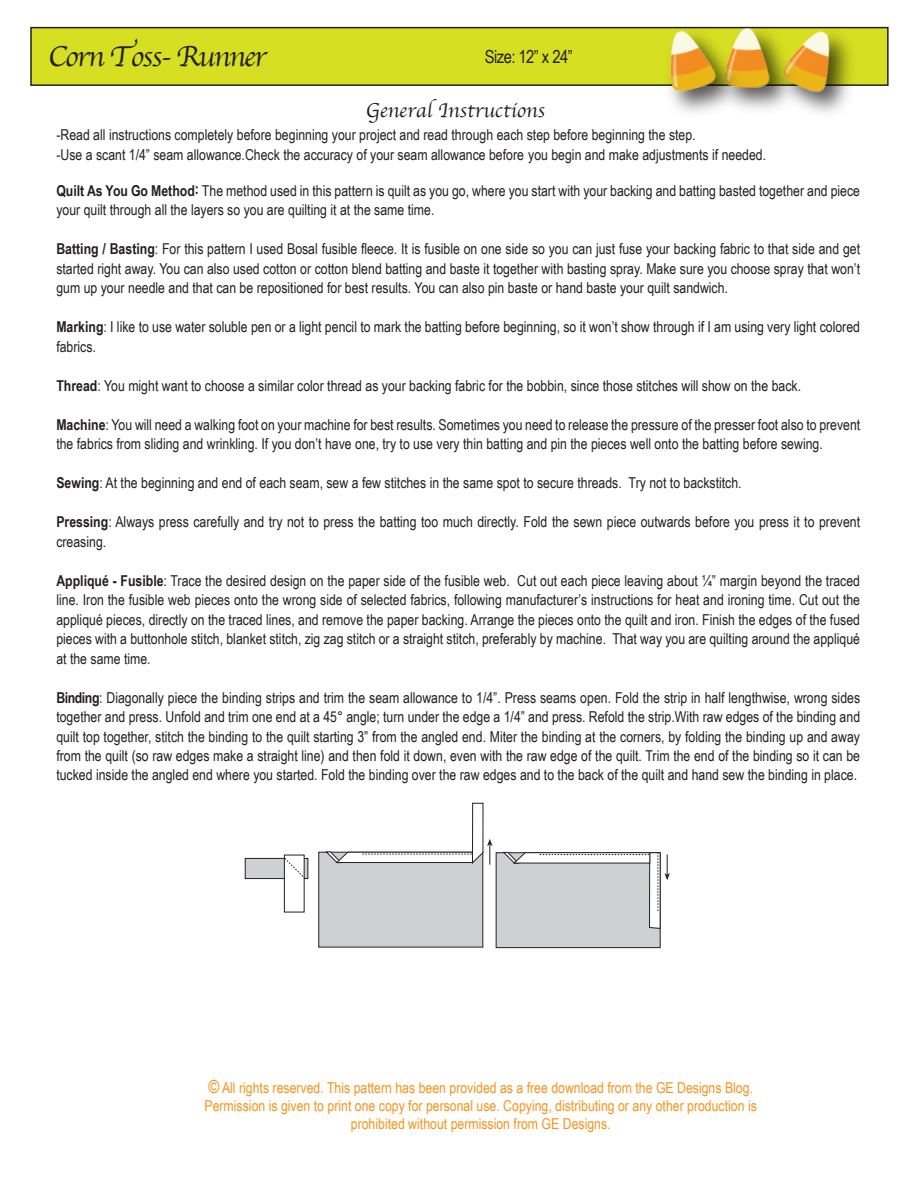
<style>
.page{position:relative;width:918px;height:1188px;background:#fff}
.page>*{position:absolute;margin:0;border:0;box-sizing:border-box;transform-origin:0 0}
.t1{font:30px "Apple Chancery";letter-spacing:-.05em;color:#231f20}
.t2{font:21px "Apple Chancery";color:#231f20}
.t3{font:18px "Arial Narrow";letter-spacing:-.03em;color:#231f20}
.t4{font:15px/19.5px "Arial Narrow";color:#231f20}
.t5{font:15px/18px "Arial Narrow";color:#f7931d;text-align:center}
.s1{font-weight:700}
.s2{font-size:18px}
</style>
<div class="page">
<div style="left:30px;top:27px;width:859px;height:59px;background:#d6df21;border:2px solid #231f20"></div>
<img style="left:802px;top:26px;width:61px;height:87px">
<img style="left:802px;top:26px;width:43px;height:70px">
<img style="left:749px;top:26px;width:53px;height:84px">
<img style="left:749px;top:28px;width:22px;height:60px">
<img style="left:659px;top:26px;width:90px;height:87px">
<img style="left:660px;top:26px;width:58px;height:68px">
<div style="left:245px;top:858px;width:63px;height:21px;background:#cfd0d2;border:1px solid #231f20"></div>
<div style="left:284px;top:855px;width:20px;height:57px;background:#fff;border:1px solid #231f20"></div>
<svg style="left:284px;top:858px;width:22px;height:21px"></svg>
<div style="left:318px;top:852px;width:165px;height:95px;background:#cfd0d2;border:1px solid #231f20"></div>
<svg style="left:325px;top:803px;width:168px;height:62px"></svg>
<div style="left:496px;top:852px;width:165px;height:96px;background:#cfd0d2;border:1px solid #231f20"></div>
<svg style="left:502px;top:852px;width:168px;height:77px"></svg>
<h1 class="t1" style="left:48px;top:32px;width:220px">Corn Toss- Runner</h1>
<p class="t3" style="left:485px;top:43px;width:89px">Size: 12” x 24”</p>
<h2 class="t2" style="left:366px;top:94px;width:181px">General Instructions</h2>
<p class="t4" style="left:56px;top:125px;width:711px">-Read all instructions completely before beginning your project and read through each step before beginning the step.<br>-Use a scant 1/4” seam allowance.Check the accuracy of your seam allowance before you begin and make adjustments if needed.</p>
<p class="t4" style="left:56px;top:180px;width:805px"><span class="s1">Quilt As You Go Method:</span> The method used in this pattern is quilt as you go, where you start with your backing and batting basted together and piece your quilt through all the layers so you are quilting it at the same time.</p>
<p class="t4" style="left:56px;top:239px;width:805px;text-align:justify"><span class="s1">Batting / Basting</span>: For this pattern I used Bosal fusible fleece. It is fusible on one side so you can just fuse your backing fabric to that side and get started right away. You can also used cotton or cotton blend batting and baste it together with basting spray. Make sure you choose spray that won’t gum up your needle and that can be repositioned for best results. You can also pin baste or hand baste your quilt sandwich.</p>
<p class="t4" style="left:56px;top:317px;width:805px"><span class="s1">Marking</span>: I like to use water soluble pen or a light pencil to mark the batting before beginning, so it won’t show through if I am using very light colored fabrics.</p>
<p class="t4" style="left:56px;top:375px;width:746px"><span class="s1">Thread</span>: You might want to choose a similar color thread as your backing fabric for the bobbin, since those stitches will show on the back.</p>
<p class="t4" style="left:56px;top:414px;width:805px"><span class="s1">Machine</span>: You will need a walking foot on your machine for best results. Sometimes you need to release the pressure of the presser foot also to prevent the fabrics from sliding and wrinkling. If you don’t have one, try to use very thin batting and pin the pieces well onto the batting before sewing.</p>
<p class="t4" style="left:56px;top:473px;width:687px"><span class="s1">Sewing</span>: At the beginning and end of each seam, sew a few stitches in the same spot to secure threads. Try not to backstitch.</p>
<p class="t4" style="left:56px;top:512px;width:805px"><span class="s1">Pressing</span>: Always press carefully and try not to press the batting too much directly. Fold the sewn piece outwards before you press it to prevent creasing.</p>
<p class="t4" style="left:56px;top:570px;width:805px;text-align:justify"><span class="s1">Appliqué - Fusible</span>: Trace the desired design on the paper side of the fusible web. Cut out each piece leaving about ¼” margin beyond the traced line. Iron the fusible web pieces onto the wrong side of selected fabrics, following manufacturer’s instructions for heat and ironing time. Cut out the appliqué pieces, directly on the traced lines, and remove the paper backing. Arrange the pieces onto the quilt and iron. Finish the edges of the fused pieces with a buttonhole stitch, blanket stitch, zig zag stitch or a straight stitch, preferably by machine. That way you are quilting around the appliqué at the same time.</p>
<p class="t4" style="left:56px;top:687px;width:805px;text-align:justify"><span class="s1">Binding</span>: Diagonally piece the binding strips and trim the seam allowance to 1/4”. Press seams open. Fold the strip in half lengthwise, wrong sides together and press. Unfold and trim one end at a 45° angle; turn under the edge a 1/4” and press. Refold the strip.With raw edges of the binding and quilt top together, stitch the binding to the quilt starting 3” from the angled end. Miter the binding at the corners, by folding the binding up and away from the quilt (so raw edges make a straight line) and then fold it down, even with the raw edge of the quilt. Trim the end of the binding so it can be tucked inside the angled end where you started. Fold the binding over the raw edges and to the back of the quilt and hand sew the binding in place.</p>
<p class="t5" style="left:205px;top:1078px;width:554px"><span class="s2">©</span> All rights reserved. This pattern has been provided as a free download from the GE Designs Blog.<br>Permission is given to print one copy for personal use. Copying, distributing or any other production is prohibited without permission from GE Designs.</p>
</div>
